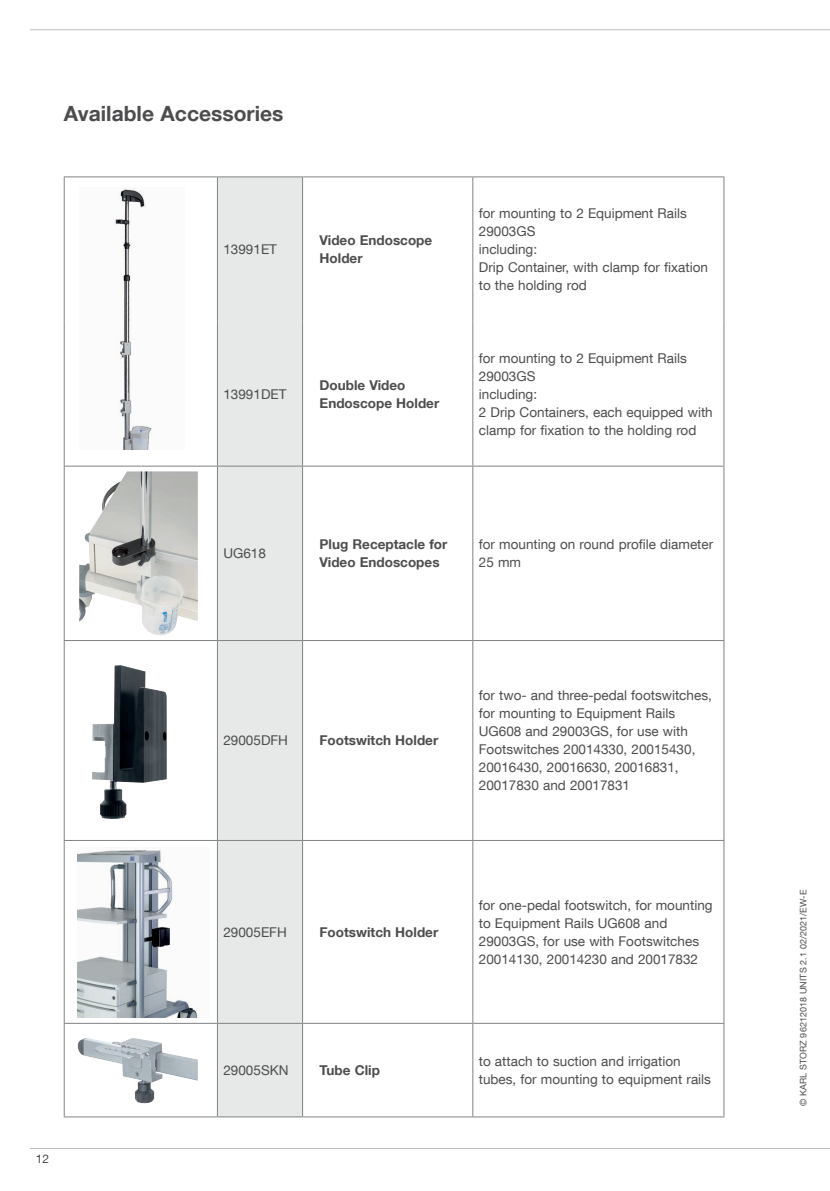
<style>
.page{position:relative;width:830px;height:1191px;background:#fff}
.page>*{position:absolute;margin:0;border:0;box-sizing:border-box;transform-origin:0 0}
.t1{font:700 21px "KS Helvetica Neue";color:#4d4d4f}
.t2{font:13.5px/18px "KS Helvetica Neue";color:#4d4d4f}
.t3{font:700 13.5px/18px "KS Helvetica Neue";color:#4d4d4f}
.t4{font:12px "KS Helvetica Neue";color:#4d4d4f}
.t5{font:9px "KS Helvetica Neue";letter-spacing:.01em;color:#4d4d4f}
</style>
<div class="page">
<hr style="left:30px;top:29px;width:799px;height:1px;background:#bcbec0">
<hr style="left:30px;top:1148px;width:799px;height:1px;background:#bcbec0">
<div style="left:218px;top:177px;width:84px;height:939px;background:#e7e8e8"></div>
<hr style="left:64px;top:176px;width:153px;height:1px;background:#808285">
<hr style="left:64px;top:177px;width:1px;height:144px;background:#808285">
<hr style="left:217px;top:176px;width:85px;height:1px;background:#808285">
<hr style="left:217px;top:177px;width:1px;height:144px;background:#808285">
<hr style="left:302px;top:176px;width:170px;height:1px;background:#808285">
<hr style="left:302px;top:177px;width:1px;height:144px;background:#808285">
<hr style="left:472px;top:176px;width:252px;height:1px;background:#808285">
<hr style="left:472px;top:177px;width:1px;height:144px;background:#808285">
<hr style="left:723px;top:177px;width:1px;height:144px;background:#808285">
<hr style="left:64px;top:321px;width:1px;height:145px;background:#808285">
<hr style="left:217px;top:321px;width:1px;height:145px;background:#808285">
<hr style="left:302px;top:321px;width:1px;height:145px;background:#808285">
<hr style="left:472px;top:321px;width:1px;height:145px;background:#808285">
<hr style="left:723px;top:321px;width:1px;height:145px;background:#808285">
<hr style="left:64px;top:466px;width:153px;height:1px;background:#808285">
<hr style="left:64px;top:466px;width:1px;height:174px;background:#808285">
<hr style="left:217px;top:466px;width:85px;height:1px;background:#808285">
<hr style="left:217px;top:466px;width:1px;height:174px;background:#808285">
<hr style="left:302px;top:466px;width:170px;height:1px;background:#808285">
<hr style="left:302px;top:466px;width:1px;height:174px;background:#808285">
<hr style="left:472px;top:466px;width:252px;height:1px;background:#808285">
<hr style="left:472px;top:466px;width:1px;height:174px;background:#808285">
<hr style="left:723px;top:466px;width:1px;height:174px;background:#808285">
<hr style="left:64px;top:640px;width:153px;height:1px;background:#808285">
<hr style="left:64px;top:641px;width:1px;height:199px;background:#808285">
<hr style="left:217px;top:640px;width:85px;height:1px;background:#808285">
<hr style="left:217px;top:641px;width:1px;height:199px;background:#808285">
<hr style="left:302px;top:640px;width:170px;height:1px;background:#808285">
<hr style="left:302px;top:641px;width:1px;height:199px;background:#808285">
<hr style="left:472px;top:640px;width:252px;height:1px;background:#808285">
<hr style="left:472px;top:641px;width:1px;height:199px;background:#808285">
<hr style="left:723px;top:641px;width:1px;height:199px;background:#808285">
<hr style="left:64px;top:840px;width:153px;height:1px;background:#808285">
<hr style="left:64px;top:841px;width:1px;height:182px;background:#808285">
<hr style="left:217px;top:840px;width:85px;height:1px;background:#808285">
<hr style="left:217px;top:841px;width:1px;height:182px;background:#808285">
<hr style="left:302px;top:840px;width:170px;height:1px;background:#808285">
<hr style="left:302px;top:841px;width:1px;height:182px;background:#808285">
<hr style="left:472px;top:840px;width:252px;height:1px;background:#808285">
<hr style="left:472px;top:841px;width:1px;height:182px;background:#808285">
<hr style="left:723px;top:841px;width:1px;height:182px;background:#808285">
<hr style="left:64px;top:1023px;width:153px;height:1px;background:#808285">
<hr style="left:64px;top:1023px;width:1px;height:93px;background:#808285">
<hr style="left:217px;top:1023px;width:85px;height:1px;background:#808285">
<hr style="left:217px;top:1023px;width:1px;height:93px;background:#808285">
<hr style="left:302px;top:1023px;width:170px;height:1px;background:#808285">
<hr style="left:302px;top:1023px;width:1px;height:93px;background:#808285">
<hr style="left:472px;top:1023px;width:252px;height:1px;background:#808285">
<hr style="left:472px;top:1023px;width:1px;height:93px;background:#808285">
<hr style="left:723px;top:1023px;width:1px;height:93px;background:#808285">
<hr style="left:64px;top:1116px;width:153px;height:1px;background:#808285">
<hr style="left:217px;top:1116px;width:85px;height:1px;background:#808285">
<hr style="left:302px;top:1116px;width:170px;height:1px;background:#808285">
<hr style="left:472px;top:1116px;width:252px;height:1px;background:#808285">
<img style="left:114px;top:188px;width:38px;height:262px">
<img style="left:79px;top:471px;width:119px;height:164px">
<img style="left:92px;top:665px;width:75px;height:154px">
<img style="left:78px;top:849px;width:122px;height:168px">
<img style="left:77px;top:1038px;width:121px;height:65px">
<h1 class="t1" style="left:64px;top:101px;width:221px">Available Accessories</h1>
<p class="t2" style="left:223px;top:240px;width:55px">13991ET</p>
<p class="t3" style="left:319px;top:231px;width:114px">Video Endoscope<br>Holder</p>
<p class="t2" style="left:223px;top:384px;width:65px">13991DET</p>
<p class="t3" style="left:319px;top:375px;width:121px">Double Video<br>Endoscope Holder</p>
<p class="t2" style="left:478px;top:204px;width:230px">for mounting to 2 Equipment Rails<br>29003GS<br>including:<br>Drip Container, with clamp for fixation to the holding rod</p>
<p class="t2" style="left:478px;top:348px;width:235px">for mounting to 2 Equipment Rails<br>29003GS<br>including:<br>2 Drip Containers, each equipped with clamp for fixation to the holding rod</p>
<p class="t2" style="left:223px;top:544px;width:44px">UG618</p>
<p class="t3" style="left:319px;top:535px;width:129px">Plug Receptacle for<br>Video Endoscopes</p>
<p class="t2" style="left:478px;top:535px;width:236px">for mounting on round profile diameter<br>25 mm</p>
<p class="t4" style="left:36px;top:1151px;width:15px">12</p>
<p class="t2" style="left:223px;top:731px;width:66px">29005DFH</p>
<p class="t3" style="left:319px;top:731px;width:120px">Footswitch Holder</p>
<p class="t2" style="left:478px;top:686px;width:234px">for two- and three-pedal footswitches, for mounting to Equipment Rails<br>UG608 and 29003GS, for use with<br>Footswitches 20014330, 20015430,<br>20016430, 20016630, 20016831,<br>20017830 and 20017831</p>
<p class="t2" style="left:223px;top:922px;width:65px">29005EFH</p>
<p class="t3" style="left:319px;top:922px;width:120px">Footswitch Holder</p>
<p class="t2" style="left:478px;top:895px;width:235px">for one-pedal footswitch, for mounting to Equipment Rails UG608 and 29003GS, for use with Footswitches 20014130, 20014230 and 20017832</p>
<p class="t2" style="left:223px;top:1060px;width:67px">29005SKN</p>
<p class="t3" style="left:319px;top:1060px;width:62px">Tube Clip</p>
<p class="t2" style="left:478px;top:1051px;width:233px">to attach to suction and irrigation tubes, for mounting to equipment rails</p>
<p class="t5" style="left:797px;top:1106px;width:218px;rotate:-90deg">© KARL STORZ 96212018 UNITS 2.1 02/2021/EW-E</p>
</div>
